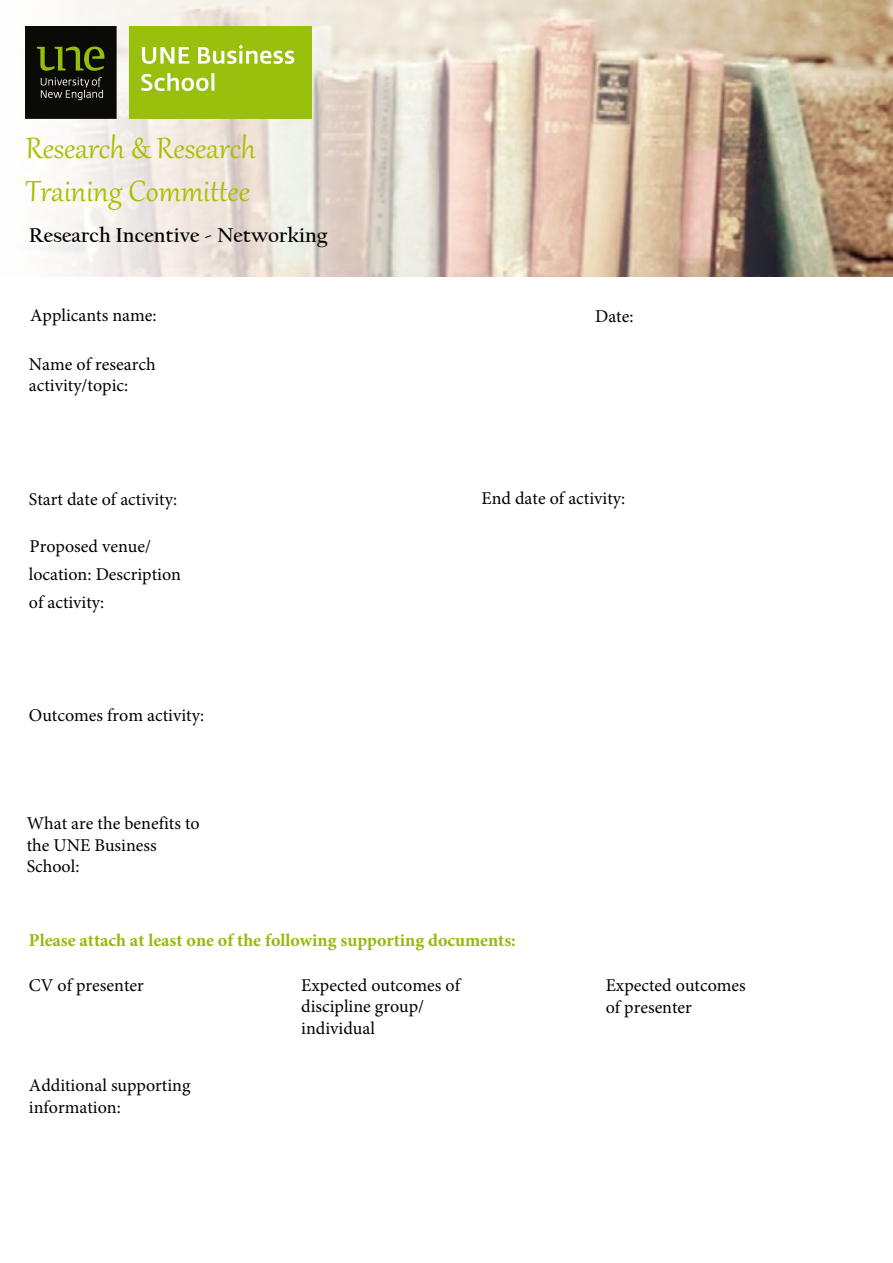
<style>
.page{position:relative;width:893px;height:1263px;background:#fff}
.page>*{position:absolute;margin:0;border:0;box-sizing:border-box;transform-origin:0 0}
.t1{font:36px/43.2px "Gabriola";color:#aabf00}
.t2{font:700 21px "Californian FB";color:#000}
.t3{font:18px/21.6px "Minion Pro";color:#000}
.t4{font:700 18px "Minion Pro";color:#93bc03}
</style>
<div class="page">
<img style="left:25px;top:0;width:868px;height:276px">
<img style="left:25px;top:26px;width:287px;height:92px">
<h1 class="t1" style="left:26px;top:124px;width:231px">Research &amp; Research<br>Training Committee</h1>
<p class="t2" style="left:29px;top:223px;width:300px">Research Incentive - Networking</p>
<p class="t3" style="left:30px;top:305px;width:128px">Applicants name:</p>
<p class="t3" style="left:595px;top:306px;width:40px">Date:</p>
<p class="t3" style="left:29px;top:353px;width:128px">Name of research activity/topic:</p>
<p class="t3" style="left:29px;top:488px;width:150px">Start date of activity:</p>
<p class="t3" style="left:481px;top:488px;width:145px">End date of activity:</p>
<p class="t3" style="left:29px;top:532px;width:154px;line-height:28px">Proposed venue/ location: Description of activity:</p>
<p class="t3" style="left:29px;top:705px;width:177px">Outcomes from activity:</p>
<p class="t3" style="left:27px;top:813px;width:175px">What are the benefits to the UNE Business<br>School:</p>
<p class="t4" style="left:29px;top:927px;width:488px">Please attach at least one of the following supporting documents:</p>
<p class="t3" style="left:29px;top:975px;width:116px">CV of presenter</p>
<p class="t3" style="left:301px;top:974px;width:160px">Expected outcomes of discipline group/ individual</p>
<p class="t3" style="left:606px;top:975px;width:142px">Expected outcomes of presenter</p>
<p class="t3" style="left:29px;top:1075px;width:163px">Additional supporting information:</p>
</div>
